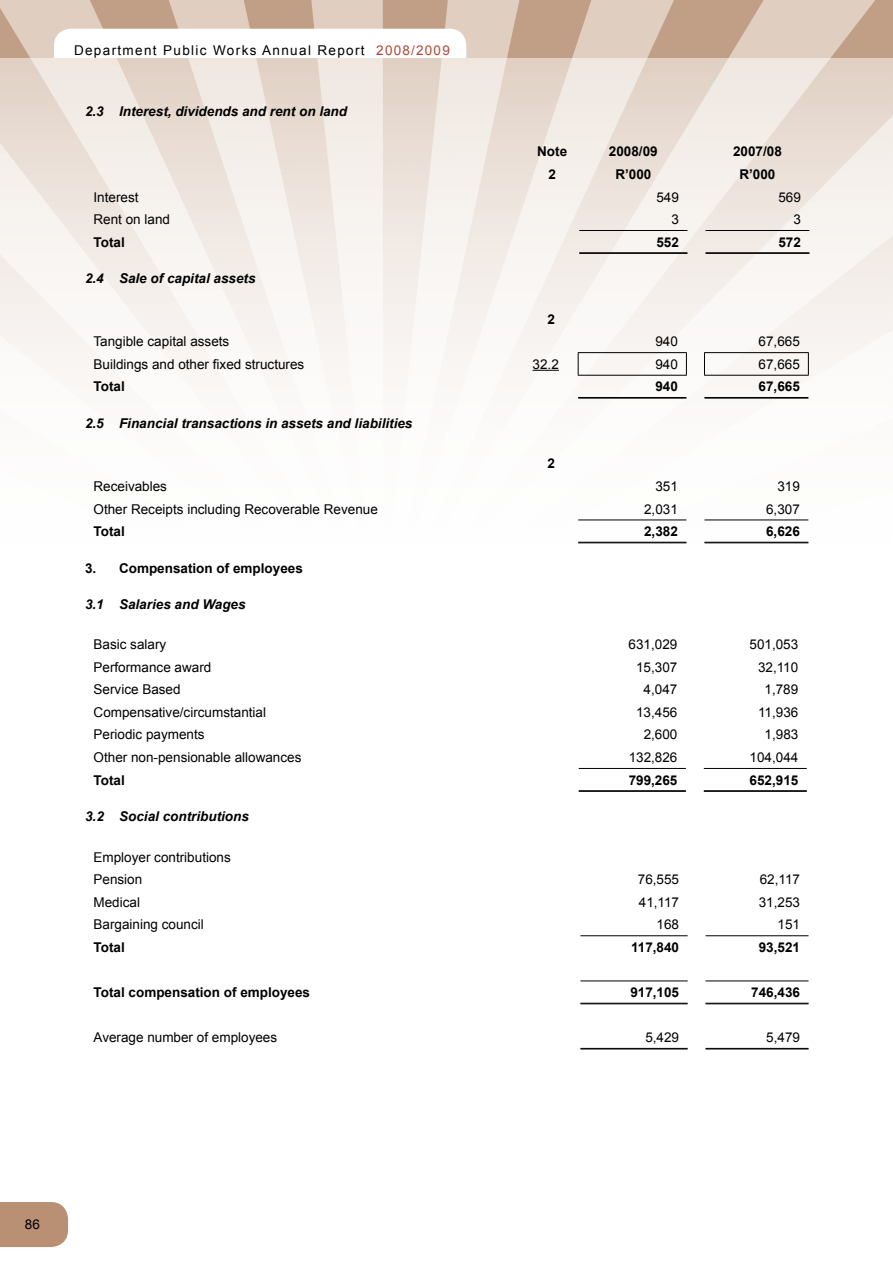
<style>
.page{position:relative;width:893px;height:1263px;background:#fff}
.page>*{position:absolute;margin:0;border:0;box-sizing:border-box;transform-origin:0 0}
.t1{font:13.5px/22.6px "Arial";color:#000}
.t2{font:700 13.5px "Arial";color:#000}
.t3{font:italic 700 13.5px "Arial";color:#000}
.t4{font:13.5px "Arial";letter-spacing:.1em;color:#000}
.s1{color:#ae4937}
</style>
<div class="page">
<svg style="left:0;top:57px;width:892px;height:487px"></svg>
<div style="left:0;top:1202px;width:68px;height:45px;background:#b99073"></div>
<svg style="left:0;top:0;width:892px;height:57px;background:#d2b9a6"></svg>
<svg style="left:54px;top:29px;width:412px;height:29px"></svg>
<svg style="left:892px;top:0;width:1px;height:330px"></svg>
<hr style="left:579px;top:230px;width:108px;height:1px;background:#000">
<hr style="left:579px;top:252px;width:108px;height:1px;background:#000">
<hr style="left:579px;top:253px;width:108px;height:1px;background:#000">
<hr style="left:705px;top:230px;width:104px;height:1px;background:#000">
<hr style="left:705px;top:252px;width:104px;height:1px;background:#000">
<hr style="left:705px;top:253px;width:104px;height:1px;background:#000">
<hr style="left:578px;top:352px;width:109px;height:1px;background:#000">
<hr style="left:704px;top:352px;width:105px;height:1px;background:#000">
<svg style="left:578px;top:353px;width:1px;height:22px"></svg>
<svg style="left:686px;top:353px;width:1px;height:22px"></svg>
<svg style="left:704px;top:353px;width:1px;height:22px"></svg>
<svg style="left:808px;top:353px;width:1px;height:22px"></svg>
<hr style="left:578px;top:375px;width:109px;height:1px;background:#000">
<hr style="left:578px;top:397px;width:108px;height:1px;background:#000">
<hr style="left:578px;top:398px;width:108px;height:1px;background:#000">
<hr style="left:704px;top:375px;width:105px;height:1px;background:#000">
<hr style="left:704px;top:397px;width:104px;height:1px;background:#000">
<hr style="left:704px;top:398px;width:104px;height:1px;background:#000">
<svg style="left:533px;top:370px;width:26px;height:1px"></svg>
<hr style="left:578px;top:520px;width:108px;height:1px;background:#000">
<hr style="left:578px;top:542px;width:108px;height:1px;background:#000">
<hr style="left:578px;top:543px;width:108px;height:1px;background:#000">
<hr style="left:704px;top:520px;width:104px;height:1px;background:#000">
<hr style="left:704px;top:542px;width:104px;height:1px;background:#000">
<hr style="left:704px;top:543px;width:104px;height:1px;background:#000">
<hr style="left:579px;top:768px;width:107px;height:1px;background:#000">
<hr style="left:579px;top:790px;width:107px;height:1px;background:#000">
<hr style="left:579px;top:791px;width:107px;height:1px;background:#000">
<hr style="left:704px;top:768px;width:103px;height:1px;background:#000">
<hr style="left:704px;top:790px;width:103px;height:1px;background:#000">
<hr style="left:704px;top:791px;width:103px;height:1px;background:#000">
<hr style="left:580px;top:935px;width:108px;height:1px;background:#000">
<hr style="left:705px;top:935px;width:103px;height:1px;background:#000">
<hr style="left:580px;top:980px;width:108px;height:1px;background:#000">
<hr style="left:705px;top:980px;width:103px;height:1px;background:#000">
<hr style="left:580px;top:1003px;width:108px;height:1px;background:#000">
<hr style="left:705px;top:1003px;width:103px;height:1px;background:#000">
<hr style="left:580px;top:1048px;width:108px;height:1px;background:#000">
<hr style="left:580px;top:1049px;width:108px;height:1px;background:#000">
<hr style="left:705px;top:1048px;width:103px;height:1px;background:#000">
<hr style="left:705px;top:1049px;width:103px;height:1px;background:#000">
<p class="t4" style="left:74px;top:41px;width:377px">Department Public Works Annual Report <span class="s1">2008/2009</span></p>
<p class="t3" style="left:85px;top:102px;width:264px">2.3 Interest, dividends and rent on land</p>
<p class="t2" style="left:537px;top:142px;width:31px">Note</p>
<p class="t2" style="left:609px;top:142px;width:50px">2008/09</p>
<p class="t2" style="left:733px;top:142px;width:50px">2007/08</p>
<p class="t2" style="left:548px;top:165px;width:9px">2</p>
<p class="t2" style="left:615px;top:165px;width:38px">R’000</p>
<p class="t2" style="left:739px;top:165px;width:38px">R’000</p>
<p class="t1" style="left:94px;top:185px;width:47px">Interest</p>
<p class="t1" style="left:656px;top:185px;width:24px">549</p>
<p class="t1" style="left:778px;top:185px;width:24px">569</p>
<p class="t1" style="left:94px;top:208px;width:78px">Rent on land</p>
<p class="t1" style="left:671px;top:208px;width:9px">3</p>
<p class="t1" style="left:793px;top:208px;width:9px">3</p>
<p class="t2" style="left:94px;top:233px;width:33px">Total</p>
<p class="t2" style="left:656px;top:233px;width:24px">552</p>
<p class="t2" style="left:778px;top:233px;width:24px">572</p>
<p class="t3" style="left:85px;top:270px;width:172px">2.4 Sale of capital assets</p>
<p class="t2" style="left:547px;top:309px;width:9px">2</p>
<p class="t1" style="left:94px;top:330px;width:137px">Tangible capital assets</p>
<p class="t1" style="left:655px;top:330px;width:24px">940</p>
<p class="t1" style="left:759px;top:330px;width:43px">67,665</p>
<p class="t1" style="left:94px;top:353px;width:212px">Buildings and other fixed structures</p>
<p class="t1" style="left:533px;top:353px;width:28px">32.2</p>
<p class="t1" style="left:655px;top:353px;width:24px">940</p>
<p class="t1" style="left:759px;top:353px;width:43px">67,665</p>
<p class="t2" style="left:94px;top:377px;width:33px">Total</p>
<p class="t2" style="left:655px;top:377px;width:24px">940</p>
<p class="t2" style="left:759px;top:377px;width:43px">67,665</p>
<p class="t3" style="left:85px;top:414px;width:329px">2.5 Financial transactions in assets and liabilities</p>
<p class="t2" style="left:547px;top:454px;width:9px">2</p>
<p class="t1" style="left:94px;top:475px;width:75px">Receivables</p>
<p class="t1" style="left:655px;top:475px;width:24px">351</p>
<p class="t1" style="left:777px;top:475px;width:24px">319</p>
<p class="t1" style="left:94px;top:497px;width:286px">Other Receipts including Recoverable Revenue</p>
<p class="t1" style="left:644px;top:497px;width:35px">2,031</p>
<p class="t1" style="left:766px;top:497px;width:35px">6,307</p>
<p class="t2" style="left:94px;top:522px;width:33px">Total</p>
<p class="t2" style="left:644px;top:522px;width:35px">2,382</p>
<p class="t2" style="left:766px;top:522px;width:35px">6,626</p>
<p class="t2" style="left:85px;top:559px;width:219px">3. Compensation of employees</p>
<p class="t3" style="left:85px;top:595px;width:162px">3.1 Salaries and Wages</p>
<p class="t1" style="left:94px;top:633px;width:74px">Basic salary</p>
<p class="t1" style="left:629px;top:633px;width:50px">631,029</p>
<p class="t1" style="left:749px;top:633px;width:50px">501,053</p>
<p class="t1" style="left:94px;top:656px;width:119px">Performance award</p>
<p class="t1" style="left:636px;top:656px;width:43px">15,307</p>
<p class="t1" style="left:758px;top:656px;width:42px">32,110</p>
<p class="t1" style="left:94px;top:678px;width:89px">Service Based</p>
<p class="t1" style="left:644px;top:678px;width:35px">4,047</p>
<p class="t1" style="left:764px;top:678px;width:35px">1,789</p>
<p class="t1" style="left:94px;top:701px;width:174px">Compensative/circumstantial</p>
<p class="t1" style="left:636px;top:701px;width:43px">13,456</p>
<p class="t1" style="left:758px;top:701px;width:42px">11,936</p>
<p class="t1" style="left:94px;top:723px;width:113px">Periodic payments</p>
<p class="t1" style="left:644px;top:723px;width:35px">2,600</p>
<p class="t1" style="left:765px;top:723px;width:35px">1,983</p>
<p class="t1" style="left:94px;top:746px;width:209px">Other non-pensionable allowances</p>
<p class="t1" style="left:629px;top:746px;width:50px">132,826</p>
<p class="t1" style="left:750px;top:746px;width:50px">104,044</p>
<p class="t2" style="left:94px;top:770px;width:33px">Total</p>
<p class="t2" style="left:629px;top:770px;width:50px">799,265</p>
<p class="t2" style="left:750px;top:770px;width:50px">652,915</p>
<p class="t3" style="left:85px;top:807px;width:165px">3.2 Social contributions</p>
<p class="t1" style="left:94px;top:845px;width:139px">Employer contributions<br>Pension</p>
<p class="t1" style="left:638px;top:868px;width:43px">76,555</p>
<p class="t1" style="left:760px;top:868px;width:42px">62,117</p>
<p class="t1" style="left:94px;top:891px;width:48px">Medical</p>
<p class="t1" style="left:639px;top:891px;width:42px">41,117</p>
<p class="t1" style="left:759px;top:891px;width:43px">31,253</p>
<p class="t1" style="left:94px;top:913px;width:112px">Bargaining council</p>
<p class="t1" style="left:657px;top:913px;width:24px">168</p>
<p class="t1" style="left:777px;top:913px;width:24px">151</p>
<p class="t2" style="left:94px;top:938px;width:33px">Total</p>
<p class="t2" style="left:631px;top:938px;width:50px">117,840</p>
<p class="t2" style="left:759px;top:938px;width:43px">93,521</p>
<p class="t2" style="left:94px;top:983px;width:218px">Total compensation of employees</p>
<p class="t2" style="left:630px;top:983px;width:50px">917,105</p>
<p class="t2" style="left:751px;top:983px;width:50px">746,436</p>
<p class="t1" style="left:94px;top:1026px;width:185px">Average number of employees</p>
<p class="t1" style="left:645px;top:1026px;width:35px">5,429</p>
<p class="t1" style="left:766px;top:1026px;width:35px">5,479</p>
<p class="t1" style="left:25px;top:1213px;width:17px">86</p>
</div>
